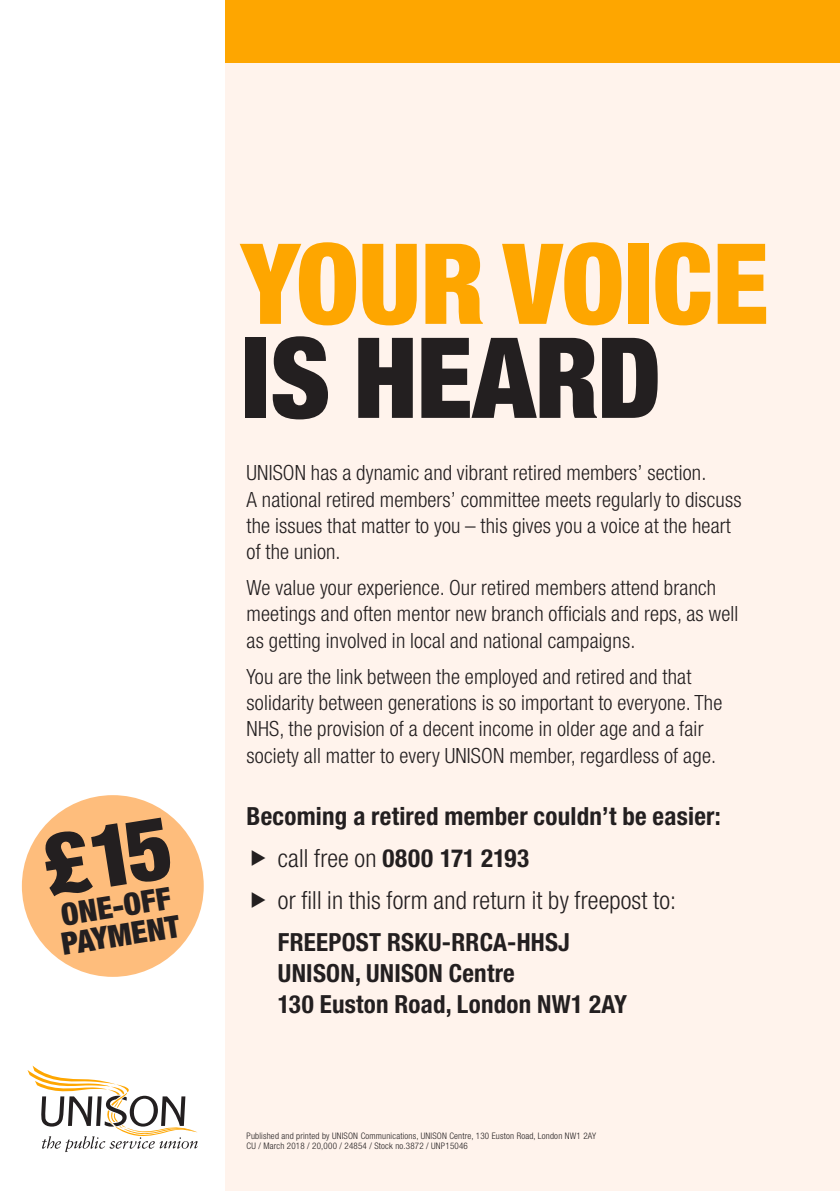
<style>
.page{position:relative;width:840px;height:1191px;background:#fff}
.page>*{position:absolute;margin:0;border:0;box-sizing:border-box;transform-origin:0 0}
.t1{font:900 condensed 112px "Helvetica Neue";color:#fea600}
.t2{font:900 condensed 112px "Helvetica Neue";letter-spacing:-.005em;color:#231f20}
.t3{font:900 condensed 31px/28.8px "Helvetica Neue";color:#231f20}
.t4{font:700 condensed 25px/31.4px "Helvetica Neue";letter-spacing:.01em;color:#231f20}
.t5{font:300 condensed 25px "Helvetica Neue";letter-spacing:.005em;color:#231f20}
.t6{font:300 condensed 21px/26.2px "Helvetica Neue";letter-spacing:.01em;color:#231f20}
.t7{font:300 condensed 9px/10.4px "Helvetica Neue";letter-spacing:.02em;color:#231f20}
.s1{font-weight:300}
</style>
<div class="page">
<div style="left:225px;top:0;width:614px;height:1191px;background:#fff3ec"></div>
<div style="left:225px;top:0;width:614px;height:63px;background:#fea600"></div>
<svg style="left:27px;top:1065px;width:171px;height:87px"></svg>
<div style="left:22px;top:795px;width:182px;height:182px;background:#febd7c;border-radius:50%"></div>
<p class="t3" style="left:55px;top:901px;width:121px;rotate:-9deg">ONE-OFF<br>PAYMENT</p>
<p class="t1" style="left:241px;top:215px;width:528px">YOUR VOICE</p>
<p class="t2" style="left:241px;top:309px;width:421px">IS HEARD</p>
<p class="t6" style="left:246px;top:460px;width:496px">UNISON has a dynamic and vibrant retired members’ section.<br>A national retired members’ committee meets regularly to discuss the issues that matter to you – this gives you a voice at the heart of the union.</p>
<p class="t6" style="left:246px;top:574px;width:493px">We value your experience. Our retired members attend branch meetings and often mentor new branch officials and reps, as well as getting involved in local and national campaigns.</p>
<p class="t6" style="left:246px;top:663px;width:477px">You are the link between the employed and retired and that solidarity between generations is so important to everyone. The NHS, the provision of a decent income in older age and a fair society all matter to every UNISON member, regardless of age.</p>
<p class="t4" style="left:246px;top:800px;width:475px">Becoming a retired member couldn’t be easier:</p>
<p class="t4" style="left:278px;top:842px;width:252px"><span class="s1">call free on</span> 0800 171 2193</p>
<p class="t5" style="left:278px;top:885px;width:399px">or fill in this form and return it by freepost to:</p>
<p class="t4" style="left:278px;top:925px;width:350px">FREEPOST RSKU-RRCA-HHSJ<br>UNISON, UNISON Centre<br>130 Euston Road, London NW1 2AY</p>
<p class="t7" style="left:246px;top:1130px;width:351px">Published and printed by UNISON Communications, UNISON Centre, 130 Euston Road, London NW1 2AY<br>CU / March 2018 / 20,000 / 24854 / Stock no.3872 / UNP15046</p>
</div>
